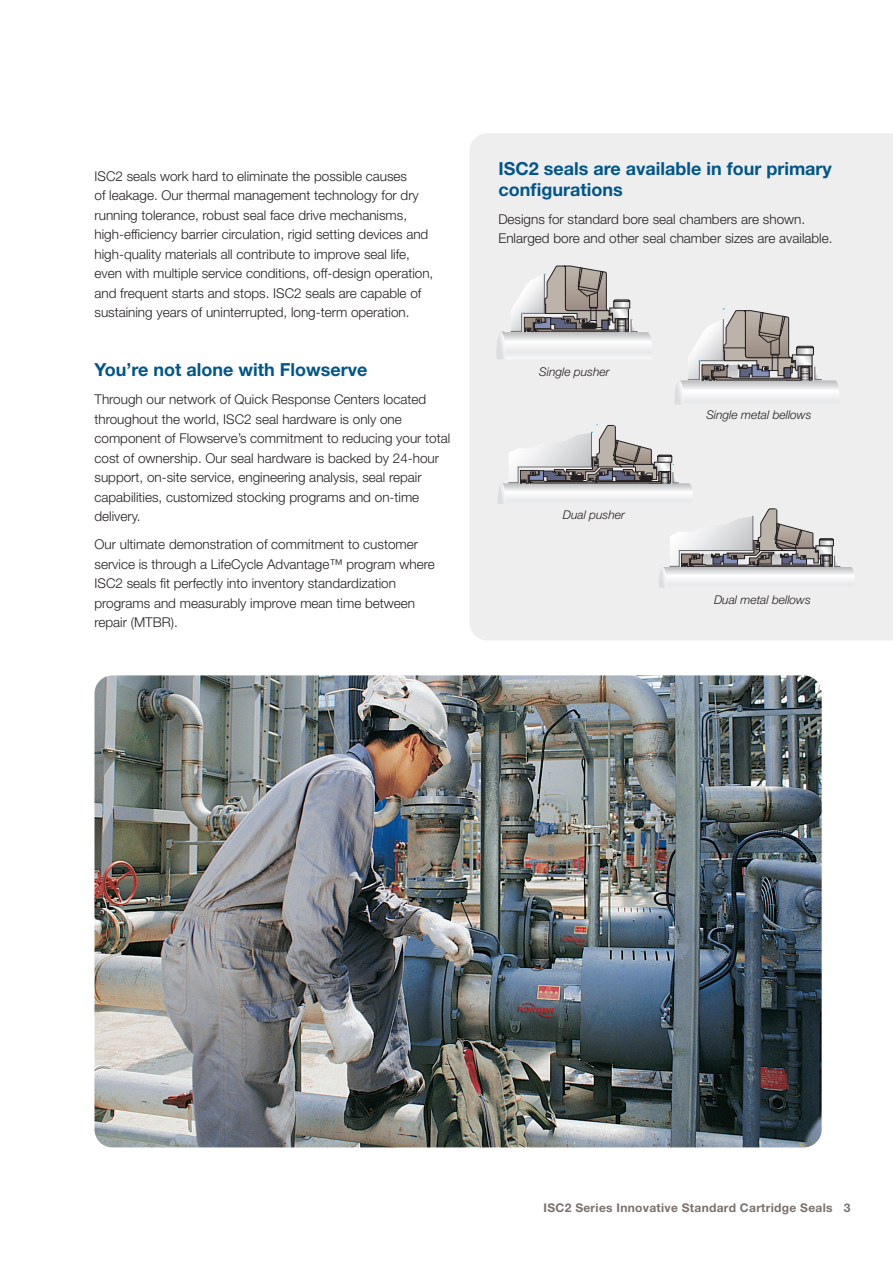
<style>
.page{position:relative;width:893px;height:1263px;background:#fff}
.page>*{position:absolute;margin:0;border:0;box-sizing:border-box;transform-origin:0 0}
.Subhead_Level_1__blu{font:700 18px/21px "Helvetica Neue LT Std";color:#00568a}
.Body_copy{font:300 13.5px/19.5px "Helvetica Neue LT Std";color:#231f20}
.t1{font:italic 300 12px "Helvetica Neue LT Std";color:#231f20}
.t2{font:700 12px "Helvetica Neue LT Std";letter-spacing:.025em;color:#79716c}
</style>
<div class="page">
<div style="left:470px;top:133px;width:423px;height:507px;background:#efeeee"></div>
<img style="left:94px;top:675px;width:728px;height:472px">
<svg style="left:674px;top:309px;width:166px;height:96px;background:#cbc9c8"></svg>
<svg style="left:498px;top:424px;width:357px;height:164px;background:#dddbdc"></svg>
<svg style="left:496px;top:266px;width:157px;height:93px"></svg>
<p class="Body_copy" style="left:94px;top:166px;width:340px">ISC2 seals work hard to eliminate the possible causes<br>of leakage. Our thermal management technology for dry running tolerance, robust seal face drive mechanisms, high-efficiency barrier circulation, rigid setting devices and high-quality materials all contribute to improve seal life, even with multiple service conditions, off-design operation, and frequent starts and stops. ISC2 seals are capable of sustaining years of uninterrupted, long-term operation.</p>
<p class="Subhead_Level_1__blu" style="left:94px;top:359px;width:275px">You’re not alone with Flowserve</p>
<p class="Body_copy" style="left:94px;top:390px;width:357px">Through our network of Quick Response Centers located throughout the world, ISC2 seal hardware is only one component of Flowserve’s commitment to reducing your total cost of ownership. Our seal hardware is backed by 24-hour support, on-site service, engineering analysis, seal repair capabilities, customized stocking programs and on-time delivery.</p>
<p class="Body_copy" style="left:94px;top:535px;width:342px">Our ultimate demonstration of commitment to customer service is through a LifeCycle Advantage™ program where ISC2 seals fit perfectly into inventory standardization programs and measurably improve mean time between repair (MTBR).</p>
<p class="Subhead_Level_1__blu" style="left:498px;top:157px;width:335px">ISC2 seals are available in four primary configurations</p>
<p class="Body_copy" style="left:498px;top:209px;width:336px">Designs for standard bore seal chambers are shown.<br>Enlarged bore and other seal chamber sizes are available.</p>
<p class="t1" style="left:539px;top:364px;width:72px">Single pusher</p>
<p class="t1" style="left:563px;top:507px;width:64px">Dual pusher</p>
<p class="t1" style="left:706px;top:407px;width:107px">Single metal bellows</p>
<p class="t1" style="left:714px;top:592px;width:98px">Dual metal bellows</p>
<p class="t2" style="left:544px;top:1201px;width:308px">ISC2 Series Innovative Standard Cartridge Seals 3</p>
</div>
